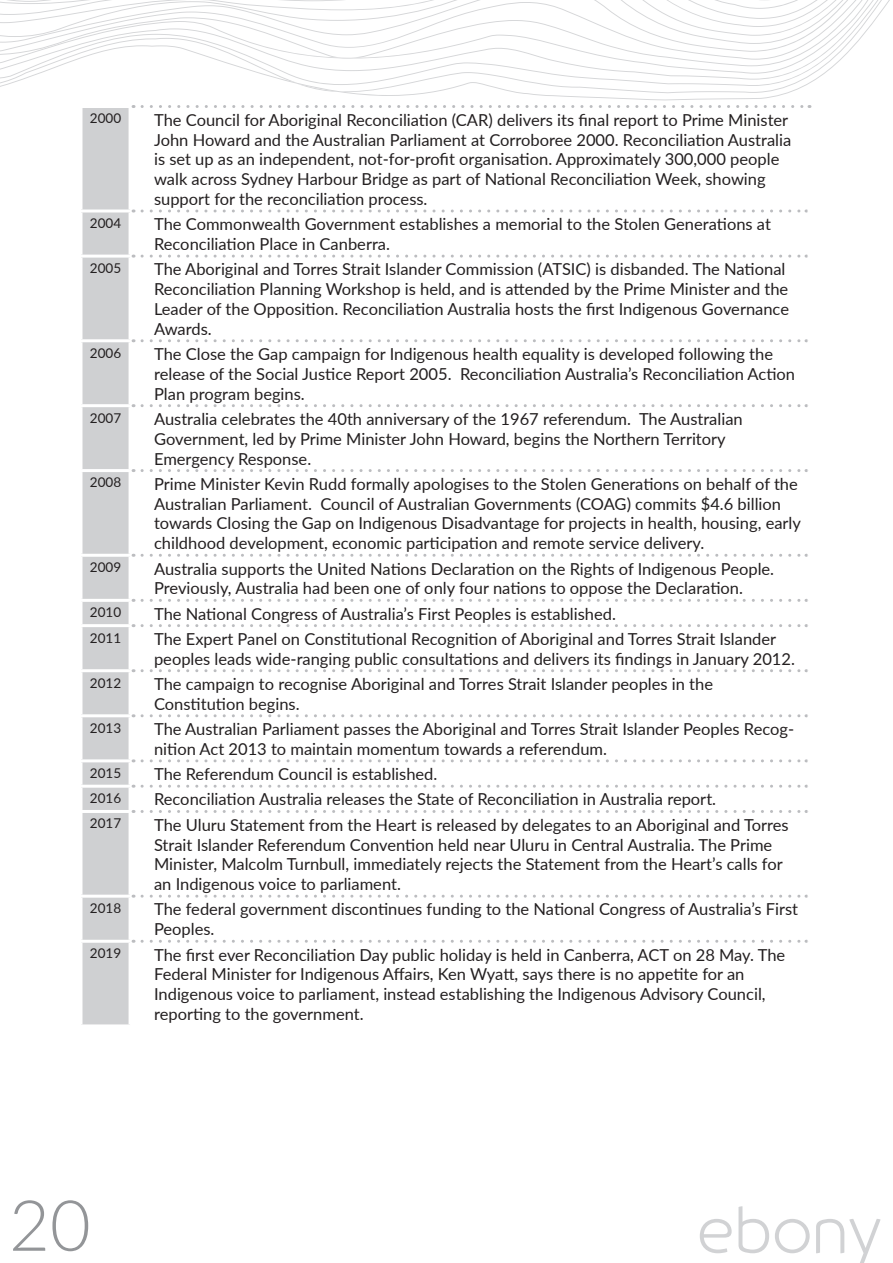
<style>
.page{position:relative;width:893px;height:1263px;background:#fff}
.page>*{position:absolute;margin:0;border:0;box-sizing:border-box;transform-origin:0 0}
.t1{font:300 70.5px "Lato";color:#939598}
.Body{font:16.5px/19.8px "Lato";color:#231f20}
.Body-2{font:13.5px "Lato";color:#231f20}
</style>
<div class="page">
<svg style="left:0;top:0;width:890px;height:100px"></svg>
<svg style="left:700px;top:1219px;width:32px;height:34px"></svg>
<svg style="left:738px;top:1206px;width:31px;height:47px"></svg>
<svg style="left:775px;top:1219px;width:35px;height:34px"></svg>
<svg style="left:816px;top:1219px;width:64px;height:44px"></svg>
<svg style="left:142px;top:105px;width:668px;height:3px"></svg>
<svg style="left:142px;top:209px;width:665px;height:3px"></svg>
<svg style="left:142px;top:255px;width:665px;height:3px"></svg>
<svg style="left:142px;top:339px;width:665px;height:3px"></svg>
<svg style="left:142px;top:404px;width:665px;height:3px"></svg>
<svg style="left:142px;top:469px;width:665px;height:3px"></svg>
<svg style="left:142px;top:554px;width:665px;height:3px"></svg>
<svg style="left:142px;top:599px;width:665px;height:3px"></svg>
<svg style="left:142px;top:624px;width:665px;height:3px"></svg>
<svg style="left:142px;top:669px;width:665px;height:3px"></svg>
<svg style="left:142px;top:714px;width:665px;height:3px"></svg>
<svg style="left:142px;top:759px;width:665px;height:3px"></svg>
<svg style="left:142px;top:785px;width:665px;height:3px"></svg>
<svg style="left:142px;top:810px;width:665px;height:3px"></svg>
<svg style="left:142px;top:895px;width:665px;height:3px"></svg>
<svg style="left:81px;top:105px;width:53px;height:920px;background:#d5d5d7"></svg>
<svg style="left:142px;top:940px;width:665px;height:3px"></svg>
<hr style="left:129px;top:108px;width:3px;height:101px;background:#fff">
<hr style="left:129px;top:212px;width:3px;height:43px;background:#fff">
<hr style="left:129px;top:258px;width:3px;height:81px;background:#fff">
<hr style="left:129px;top:342px;width:3px;height:62px;background:#fff">
<hr style="left:129px;top:407px;width:3px;height:62px;background:#fff">
<hr style="left:129px;top:472px;width:3px;height:82px;background:#fff">
<hr style="left:129px;top:557px;width:3px;height:42px;background:#fff">
<hr style="left:129px;top:602px;width:3px;height:22px;background:#fff">
<hr style="left:129px;top:627px;width:3px;height:42px;background:#fff">
<hr style="left:129px;top:672px;width:3px;height:42px;background:#fff">
<hr style="left:129px;top:717px;width:3px;height:42px;background:#fff">
<hr style="left:129px;top:762px;width:3px;height:23px;background:#fff">
<hr style="left:129px;top:788px;width:3px;height:22px;background:#fff">
<hr style="left:129px;top:813px;width:3px;height:82px;background:#fff">
<hr style="left:129px;top:898px;width:3px;height:42px;background:#fff">
<hr style="left:129px;top:943px;width:3px;height:81px;background:#fff">
<hr style="left:130px;top:1024px;width:680px;height:3px;background:#fff">
<p class="Body-2" style="left:90px;top:109px;width:33px">2000</p>
<p class="Body" style="left:154px;top:109px;width:639px">The Council for Aboriginal Reconciliation (CAR) delivers its final report to Prime Minister John Howard and the Australian Parliament at Corroboree 2000. Reconciliation Australia is set up as an independent, not-for-profit organisation. Approximately 300,000 people walk across Sydney Harbour Bridge as part of National Reconciliation Week, showing support for the reconciliation process.</p>
<p class="Body-2" style="left:90px;top:213px;width:33px">2004</p>
<p class="Body" style="left:154px;top:214px;width:618px">The Commonwealth Government establishes a memorial to the Stolen Generations at<br>Reconciliation Place in Canberra.</p>
<p class="Body-2" style="left:90px;top:258px;width:33px">2005</p>
<p class="Body" style="left:154px;top:259px;width:636px">The Aboriginal and Torres Strait Islander Commission (ATSIC) is disbanded. The National Reconciliation Planning Workshop is held, and is attended by the Prime Minister and the Leader of the Opposition. Reconciliation Australia hosts the first Indigenous Governance Awards.</p>
<p class="Body-2" style="left:90px;top:343px;width:33px">2006</p>
<p class="Body" style="left:154px;top:343px;width:643px">The Close the Gap campaign for Indigenous health equality is developed following the release of the Social Justice Report 2005. Reconciliation Australia’s Reconciliation Action<br>Plan program begins.</p>
<p class="Body-2" style="left:90px;top:408px;width:33px">2007</p>
<p class="Body" style="left:154px;top:408px;width:590px">Australia celebrates the 40th anniversary of the 1967 referendum. The Australian</p>
<p class="Body" style="left:154px;top:428px;width:573px">Government, led by Prime Minister John Howard, begins the Northern Territory</p>
<p class="Body" style="left:154px;top:448px;width:159px">Emergency Response.</p>
<p class="Body-2" style="left:90px;top:473px;width:33px">2008</p>
<p class="Body" style="left:154px;top:473px;width:648px">Prime Minister Kevin Rudd formally apologises to the Stolen Generations on behalf of the Australian Parliament. Council of Australian Governments (COAG) commits $4.6 billion towards Closing the Gap on Indigenous Disadvantage for projects in health, housing, early childhood development, economic participation and remote service delivery.</p>
<p class="Body-2" style="left:90px;top:557px;width:33px">2009</p>
<p class="Body" style="left:154px;top:558px;width:622px">Australia supports the United Nations Declaration on the Rights of Indigenous People.<br>Previously, Australia had been one of only four nations to oppose the Declaration.</p>
<p class="Body-2" style="left:90px;top:603px;width:33px">2010</p>
<p class="Body" style="left:154px;top:603px;width:463px">The National Congress of Australia’s First Peoples is established.</p>
<p class="Body-2" style="left:90px;top:628px;width:33px">2011</p>
<p class="Body" style="left:154px;top:628px;width:642px">The Expert Panel on Constitutional Recognition of Aboriginal and Torres Strait Islander peoples leads wide-ranging public consultations and delivers its findings in January 2012.</p>
<p class="Body-2" style="left:90px;top:673px;width:33px">2012</p>
<p class="Body" style="left:154px;top:673px;width:561px">The campaign to recognise Aboriginal and Torres Strait Islander peoples in the</p>
<p class="Body" style="left:154px;top:693px;width:147px">Constitution begins.</p>
<p class="Body-2" style="left:90px;top:718px;width:33px">2013</p>
<p class="Body" style="left:154px;top:718px;width:642px">The Australian Parliament passes the Aboriginal and Torres Strait Islander Peoples Recog&shy;nition Act 2013 to maintain momentum towards a referendum.</p>
<p class="Body-2" style="left:90px;top:763px;width:33px">2015</p>
<p class="Body" style="left:154px;top:763px;width:285px">The Referendum Council is established.</p>
<p class="Body-2" style="left:90px;top:788px;width:33px">2016</p>
<p class="Body" style="left:154px;top:789px;width:564px">Reconciliation Australia releases the State of Reconciliation in Australia report.</p>
<p class="Body-2" style="left:90px;top:814px;width:33px">2017</p>
<p class="Body" style="left:154px;top:814px;width:636px">The Uluru Statement from the Heart is released by delegates to an Aboriginal and Torres Strait Islander Referendum Convention held near Uluru in Central Australia. The Prime Minister, Malcolm Turnbull, immediately rejects the Statement from the Heart’s calls for an Indigenous voice to parliament.</p>
<p class="Body-2" style="left:90px;top:898px;width:33px">2018</p>
<p class="Body" style="left:154px;top:899px;width:646px">The federal government discontinues funding to the National Congress of Australia’s First<br>Peoples.</p>
<p class="Body-2" style="left:90px;top:943px;width:33px">2019</p>
<p class="Body" style="left:154px;top:944px;width:633px">The first ever Reconciliation Day public holiday is held in Canberra, ACT on 28 May. The<br>Federal Minister for Indigenous Affairs, Ken Wyatt, says there is no appetite for an</p>
<p class="Body" style="left:154px;top:983px;width:613px">Indigenous voice to parliament, instead establishing the Indigenous Advisory Council, reporting to the government.</p>
<h1 class="t1" style="left:9px;top:1176px;width:83px">20</h1>
</div>
